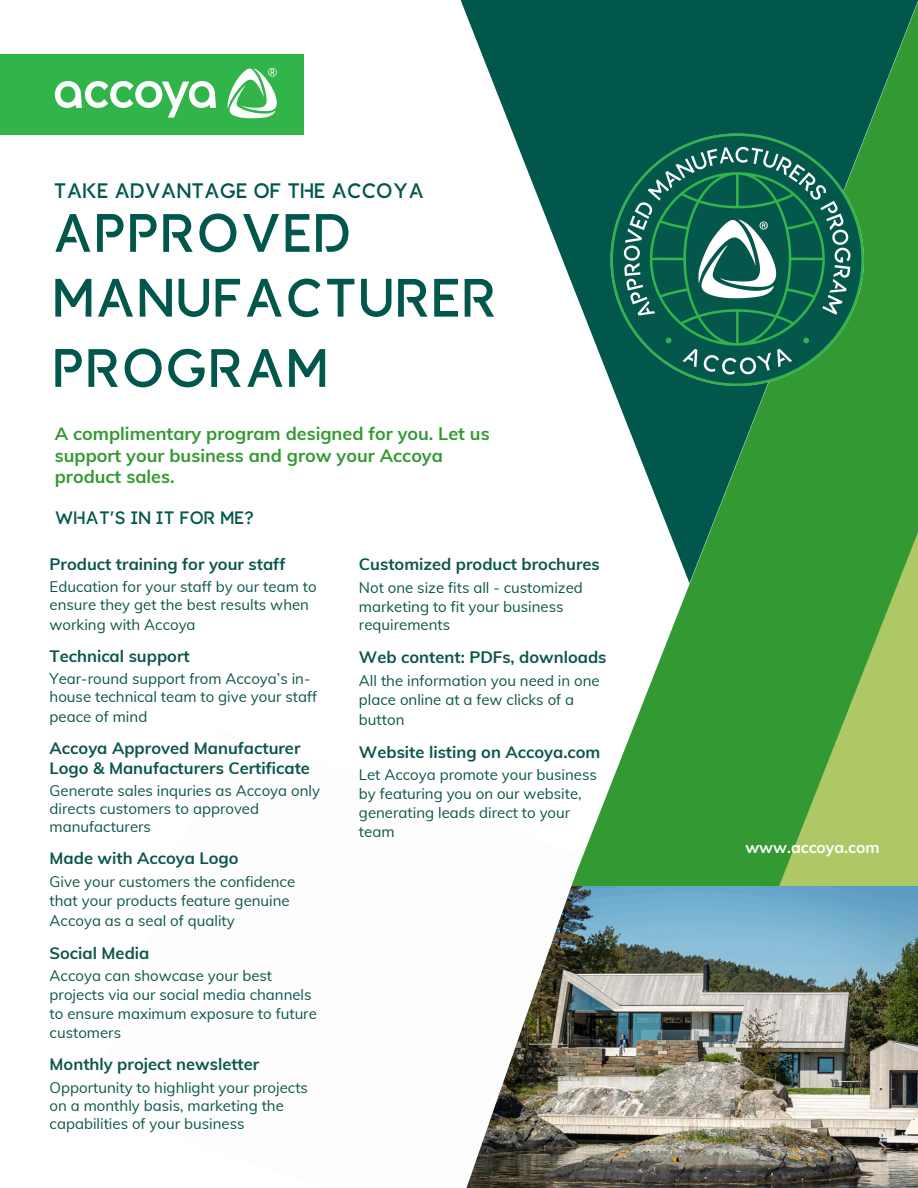
<style>
.page{position:relative;width:918px;height:1188px;background:#fff}
.page>*{position:absolute;margin:0;border:0;box-sizing:border-box;transform-origin:0 0}
.t1{font:54px/64.8px "Accoya Display";letter-spacing:.02em;color:#01574c}
.t2{font:21px "Accoya Display";color:#01574c}
.t3{font:700 18px/21.6px "Muli";color:#393}
.t4{font:18px "Accoya Display";color:#01574c}
.t5{font:700 16.5px/19.8px "Muli";color:#0b564b}
.t6{font:700 15.75px "Muli";color:#fff}
.t7{font:15px/18.8px "Muli";color:#0b564b}
</style>
<div class="page">
<svg style="left:582px;top:657px;width:79px;height:230px;fill:#393"></svg>
<svg style="left:661px;top:583px;width:257px;height:304px;background:#5ba846"></svg>
<img style="left:582px;top:887px;width:336px;height:301px">
<svg style="left:461px;top:0;width:457px;height:583px"></svg>
<div style="left:0;top:54px;width:304px;height:81px;background:#31b44a"></div>
<svg style="left:55px;top:81px;width:161px;height:37px"></svg>
<svg style="left:228px;top:68px;width:49px;height:50px"></svg>
<img style="left:610px;top:132px;width:253px;height:283px">
<img style="left:466px;top:858px;width:116px;height:330px">
<p class="t2" style="left:54px;top:179px;width:372px">TAKE ADVANTAGE OF THE ACCOYA</p>
<p class="t1" style="left:53px;top:201px;width:446px">APPROVED<br>MANUFACTURER</p>
<p class="t1" style="left:53px;top:336px;width:277px">PROGRAM</p>
<p class="t3" style="left:55px;top:422px;width:436px">A complimentary program designed for you. Let us support your business and grow your Accoya product sales.</p>
<p class="t4" style="left:55px;top:507px;width:201px">WHAT'S IN IT FOR ME?</p>
<p class="t5" style="left:50px;top:553px;width:237px">Product training for your staff</p>
<p class="t7" style="left:50px;top:577px;width:269px;line-height:18px">Education for your staff by our team to ensure they get the best results when</p>
<p class="t7" style="left:50px;top:614px;width:148px">working with Accoya</p>
<p class="t5" style="left:50px;top:645px;width:142px">Technical support</p>
<p class="t7" style="left:50px;top:669px;width:269px;line-height:18px">Year-round support from Accoya’s in&shy;house technical team to give your staff</p>
<p class="t7" style="left:50px;top:706px;width:99px">peace of mind</p>
<p class="t5" style="left:50px;top:737px;width:262px">Accoya Approved Manufacturer<br>Logo &amp; Manufacturers Certificate</p>
<p class="t7" style="left:50px;top:781px;width:272px;line-height:18px">Generate sales inquries as Accoya only directs customers to approved manufacturers</p>
<p class="t5" style="left:50px;top:847px;width:191px">Made with Accoya Logo</p>
<p class="t7" style="left:50px;top:871px;width:247px;line-height:19.5px">Give your customers the confidence that your products feature genuine<br>Accoya as a seal of quality</p>
<p class="t5" style="left:50px;top:942px;width:101px">Social Media</p>
<p class="t7" style="left:50px;top:966px;width:269px">Accoya can showcase your best projects via our social media channels to ensure maximum exposure to future customers</p>
<p class="t5" style="left:50px;top:1053px;width:211px">Monthly project newsletter</p>
<p class="t7" style="left:50px;top:1078px;width:260px;line-height:18px">Opportunity to highlight your projects on a monthly basis, marketing the capabilities of your business</p>
<p class="t5" style="left:359px;top:554px;width:242px">Customized product brochures</p>
<p class="t7" style="left:359px;top:577px;width:225px">Not one size fits all - customized marketing to fit your business requirements</p>
<p class="t5" style="left:359px;top:646px;width:249px">Web content: PDFs, downloads</p>
<p class="t7" style="left:359px;top:670px;width:242px;line-height:19.5px">All the information you need in one place online at a few clicks of a button</p>
<p class="t5" style="left:359px;top:741px;width:243px">Website listing on Accoya.com</p>
<p class="t7" style="left:359px;top:765px;width:239px">Let Accoya promote your business by featuring you on our website, generating leads direct to your team</p>
<p class="t6" style="left:745px;top:836px;width:136px">www.accoya.com</p>
</div>
